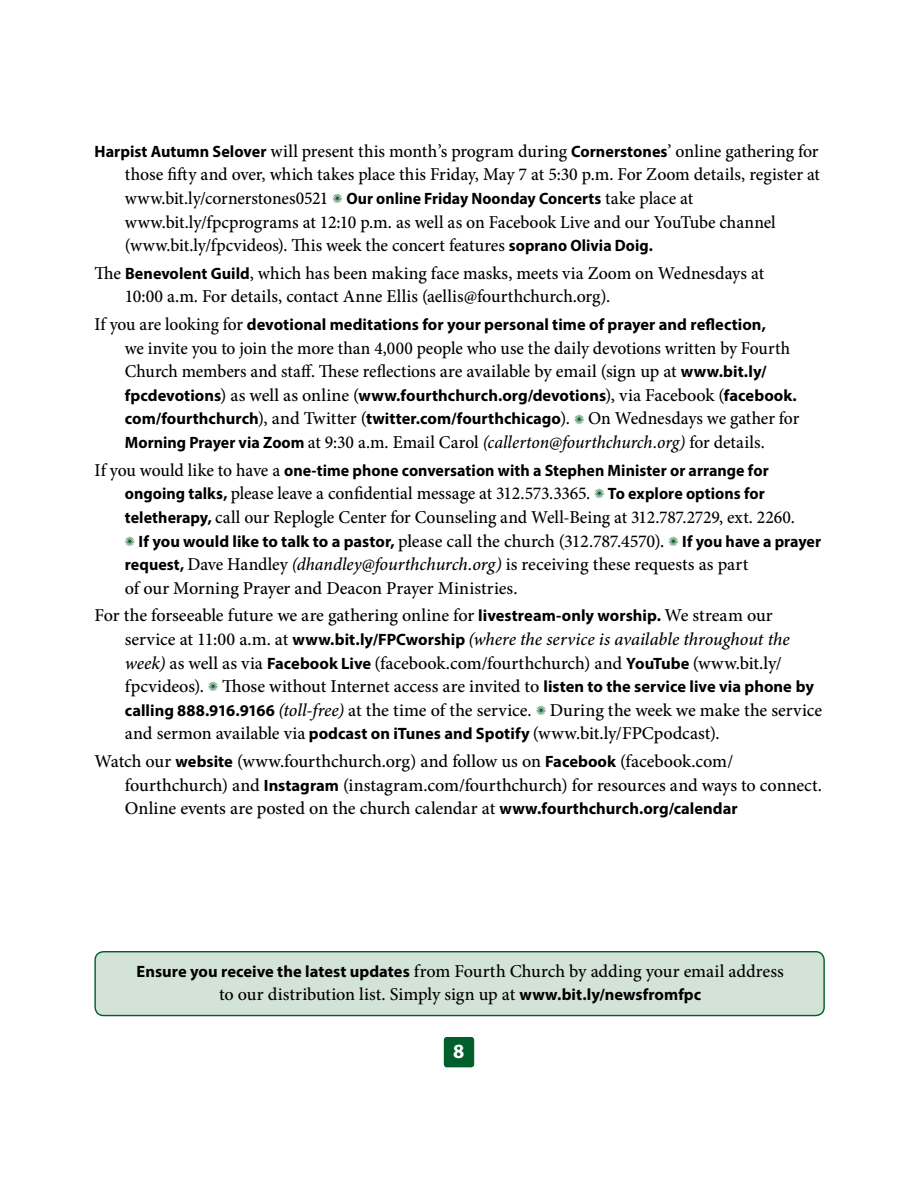
<style>
.page{position:relative;width:918px;height:1188px;background:#fff}
.page>*{position:absolute;margin:0;border:0;box-sizing:border-box;transform-origin:0 0}
.t1{font:700 20.25px "Myriad Pro";color:#fff}
.t2{font:500 18.15px/23.5px "Minion Pro";letter-spacing:-.005em;color:#000}
.t3{font:500 18.15px/23.5px "Minion Pro";letter-spacing:-.005em;color:#000;scale:.96 1}
.t4{font:700 16.5px/23.7px "Myriad Pro";color:#000}
.s1{font-family:"Myriad Pro";font-weight:700;font-size:16.5px}
.s2{color:#005624}
.s3{font-family:"Minion Pro";font-weight:500;font-size:18.15px}
.s4{font-style:italic}
</style>
<div class="page">
<div style="left:444px;top:1037px;width:30px;height:30px;background:#005f2a;border-radius:3px"></div>
<div style="left:95px;top:952px;width:729px;height:64px;background:#d3e3d8;border-radius:9px"></div>
<div style="left:94px;top:951px;width:731px;height:65px;border:1px solid #005f2a;border-radius:9px"></div>
<p class="t2" style="left:125px;top:139px;width:697px;text-indent:-30px"><span class="s1">Harpist Autumn Selover</span> will present this month’s program during <span class="s1">Cornerstones</span>’ online gathering for those fifty and over, which takes place this Friday, May 7 at 5:30 p.m. For Zoom details, register at www.bit.ly/cornerstones0521 <span class="s2">✺</span> <span class="s1">Our online Friday Noonday Concerts</span> take place at www.bit.ly/fpcprograms at 12:10 p.m. as well as on Facebook Live and our YouTube channel (www.bit.ly/fpcvideos). This week the concert features <span class="s1">soprano Olivia Doig.</span></p>
<p class="t2" style="left:125px;top:261px;width:641px;text-indent:-30px">The <span class="s1">Benevolent Guild</span>, which has been making face masks, meets via Zoom on Wednesdays at<br>10:00 a.m. For details, contact Anne Ellis (aellis@fourthchurch.org).</p>
<p class="t4" style="left:94px;top:312px;width:673px"><span class="s3">If you are looking for</span> devotional meditations for your personal time of prayer and reflection,</p>
<p class="t3" style="left:125px;top:336px;width:695px">we invite you to join the more than 4,000 people who use the daily devotions written by Fourth<br>Church members and staff. These reflections are available by email (sign up at <span class="s1">www.bit.ly/</span></p>
<p class="t4" style="left:125px;top:383px;width:676px">fpcdevotions<span class="s3">) as well as online (</span>www.fourthchurch.org/devotions<span class="s3">), via Facebook (</span>facebook. com/fourthchurch<span class="s3">), and Twitter (</span>twitter.com/fourthchicago<span class="s3">).</span> <span class="s2">✺</span> <span class="s3">On Wednesdays we gather for</span></p>
<p class="t2" style="left:125px;top:431px;width:639px"><span class="s1">Morning Prayer via Zoom</span> at 9:30 a.m. Email Carol <span class="s4">(callerton@fourthchurch.org)</span> for details.</p>
<p class="t4" style="left:95px;top:458px;width:676px"><span class="s3">If you would like to have a</span> one-time phone conversation with a Stephen Minister or arrange for</p>
<p class="t2" style="left:125px;top:482px;width:670px"><span class="s1">ongoing talks,</span> please leave a confidential message at 312.573.3365. <span class="s2">✺</span> <span class="s1">To explore options for teletherapy,</span> call our Replogle Center for Counseling and Well-Being at 312.787.2729, ext. 2260.</p>
<p class="t4" style="left:125px;top:529px;width:698px"><span class="s2">✺</span> If you would like to talk to a pastor, <span class="s3">please call the church (312.787.4570).</span> <span class="s2">✺</span> If you have a prayer</p>
<p class="t2" style="left:125px;top:553px;width:625px"><span class="s1">request,</span> Dave Handley <span class="s4">(dhandley@fourthchurch.org)</span> is receiving these requests as part of our Morning Prayer and Deacon Prayer Ministries.</p>
<p class="t2" style="left:125px;top:604px;width:699px;text-indent:-30px">For the forseeable future we are gathering online for <span class="s1">livestream-only worship.</span> We stream our service at 11:00 a.m. at <span class="s1">www.bit.ly/FPCworship</span> <span class="s4">(where the service is available throughout the week)</span> as well as via <span class="s1">Facebook Live</span> (facebook.com/fourthchurch) and <span class="s1">YouTube</span> (www.bit.ly/ fpcvideos). <span class="s2">✺</span> Those without Internet access are invited to <span class="s1">listen to the service live via phone by calling 888.916.9166</span> <span class="s4">(toll-free)</span> at the time of the service<span class="s4">.</span> <span class="s2">✺</span> During the week we make the service and sermon available via <span class="s1">podcast on iTunes and Spotify</span> (www.bit.ly/FPCpodcast).</p>
<p class="t2" style="left:125px;top:750px;width:697px;text-indent:-30px">Watch our <span class="s1">website</span> (www.fourthchurch.org) and follow us on <span class="s1">Facebook</span> (facebook.com/ fourthchurch) and <span class="s1">Instagram</span> (instagram.com/fourthchurch) for resources and ways to connect.<br>Online events are posted on the church calendar at <span class="s1">www.fourthchurch.org/calendar</span></p>
<p class="t2" style="left:137px;top:959px;width:649px;text-align:center"><span class="s1">Ensure you receive the latest updates</span> from Fourth Church by adding your email address to our distribution list. Simply sign up at <span class="s1">www.bit.ly/newsfromfpc</span></p>
<p class="t1" style="left:453px;top:1038px;width:13px">8</p>
</div>
